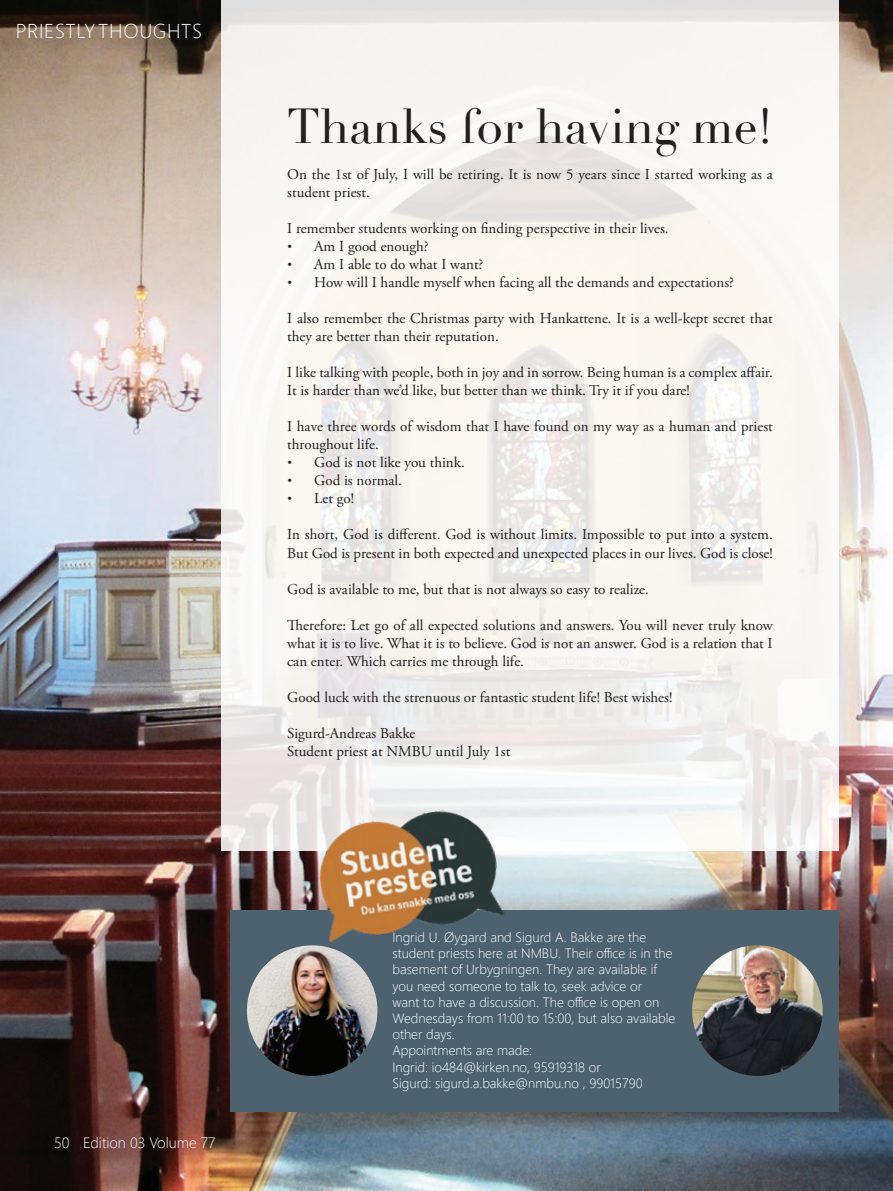
<style>
.page{position:relative;width:893px;height:1191px;background:#fff}
.page>*{position:absolute;margin:0;border:0;box-sizing:border-box;transform-origin:0 0}
.t1{font:48px "Didot";color:#231f20}
.t2{font:300 19.95px "Segoe UI";letter-spacing:.035em;color:#fff}
.t3{font:15px/18px "Adobe Garamond Pro";color:#231f20}
.t4{font:300 15px "Segoe UI";color:#fff}
.t5{font:300 13.5px/16.2px "Segoe UI";color:#fff}
.s1{font-family:"Segoe UI";font-weight:300;font-size:13.5px}
</style>
<div class="page">
<img style="left:0;top:0;width:893px;height:1191px">
<svg style="left:221px;top:0;width:618px;height:850px;fill:#f9f6f1"></svg>
<div style="left:231px;top:909px;width:608px;height:202px;background:#4e616f"></div>
<img style="left:692px;top:945px;width:131px;height:131px;border-radius:65px">
<img style="left:247px;top:945px;width:130px;height:131px;border-radius:65px">
<img style="left:312px;top:803px;width:193px;height:139px">
<h2 class="t2" style="left:16px;top:13px;width:188px">PRIESTLY THOUGHTS</h2>
<p class="t4" style="left:54px;top:1128px;width:163px">50 Edition 03 Volume 77</p>
<h1 class="t1" style="left:287px;top:98px;width:487px">Thanks for having me!</h1>
<p class="t3" style="left:287px;top:166px;width:487px">On the 1st of July, I will be retiring. It is now 5 years since I started working as a student priest.</p>
<p class="t3" style="left:287px;top:220px;width:383px">I remember students working on finding perspective in their lives.</p>
<p class="t3" style="left:287px;top:238px;width:143px"><span class="s1">•</span> Am I good enough?</p>
<p class="t3" style="left:287px;top:256px;width:198px"><span class="s1">•</span> Am I able to do what I want?</p>
<p class="t3" style="left:287px;top:274px;width:448px"><span class="s1">•</span> How will I handle myself when facing all the demands and expectations?</p>
<p class="t3" style="left:287px;top:310px;width:487px">I also remember the Christmas party with Hankattene. It is a well-kept secret that they are better than their reputation.</p>
<p class="t3" style="left:287px;top:364px;width:487px">I like talking with people, both in joy and in sorrow. Being human is a complex affair.<br>It is harder than we’d like, but better than we think. Try it if you dare!</p>
<p class="t3" style="left:287px;top:418px;width:487px">I have three words of wisdom that I have found on my way as a human and priest throughout life.</p>
<p class="t3" style="left:287px;top:454px;width:179px"><span class="s1">•</span> God is not like you think.</p>
<p class="t3" style="left:287px;top:472px;width:116px"><span class="s1">•</span> God is normal.</p>
<p class="t3" style="left:287px;top:490px;width:68px"><span class="s1">•</span> Let go!</p>
<p class="t3" style="left:287px;top:526px;width:487px">In short, God is different. God is without limits. Impossible to put into a system.<br>But God is present in both expected and unexpected places in our lives. God is close!</p>
<p class="t3" style="left:287px;top:580px;width:363px">God is available to me, but that is not always so easy to realize.</p>
<p class="t3" style="left:287px;top:616px;width:487px;text-align:justify">Therefore: Let go of all expected solutions and answers. You will never truly know what it is to live. What it is to believe. God is not an answer. God is a relation that I can enter. Which carries me through life.</p>
<p class="t3" style="left:287px;top:688px;width:387px">Good luck with the strenuous or fantastic student life! Best wishes!</p>
<p class="t3" style="left:287px;top:724px;width:225px">Sigurd-Andreas Bakke<br>Student priest at NMBU until July 1st</p>
<p class="t5" style="left:392px;top:927px;width:284px">Ingrid U. Øygard and Sigurd A. Bakke are the student priests here at NMBU. Their office is in the basement of Urbygningen. They are available if you need someone to talk to, seek advice or<br>want to have a discussion. The office is open on Wednesdays from 11:00 to 15:00, but also available other days.<br>Appointments are made:<br>Ingrid: io484@kirken.no, 95919318 or<br>Sigurd: sigurd.a.bakke@nmbu.no , 99015790</p>
</div>
